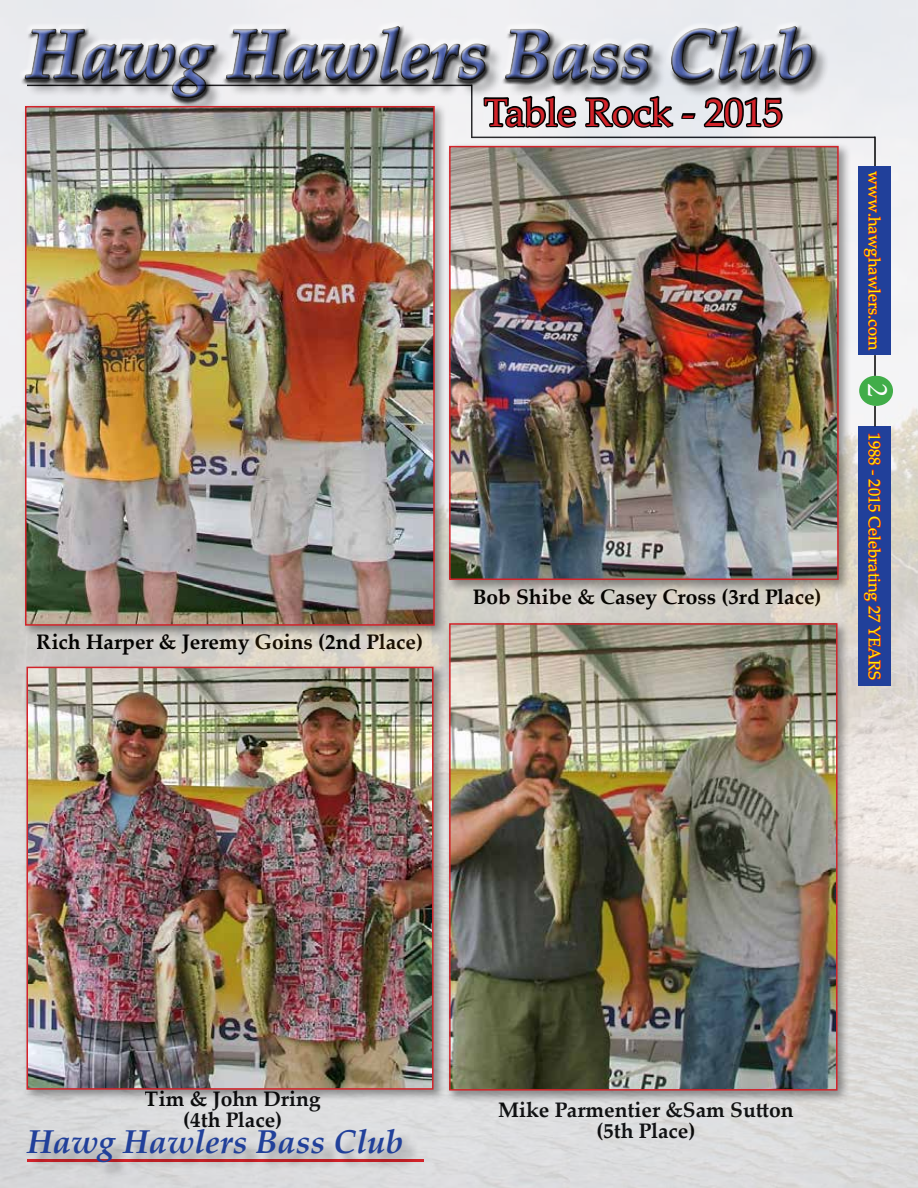
<style>
.page{position:relative;width:918px;height:1188px;background:#fff}
.page>*{position:absolute;margin:0;border:0;box-sizing:border-box;transform-origin:0 0}
.t1{font:italic 700 69px "Palatino Linotype";color:#364ca0}
.t2{font:39px "Palatino Linotype";color:#d2232a}
.t3{font:italic 700 33px "Palatino Linotype";color:#21409a}
.t4{font:30px "Minion Pro";color:#fff}
.t5{font:700 21px/21px "Palatino Linotype";color:#000;text-align:center}
.t6{font:16.5px "Palatino Linotype";color:#fff200}
</style>
<div class="page">
<img style="left:0;top:117px;width:918px;height:1071px">
<hr style="left:27px;top:1159px;width:397px;height:3px;background:#d2232a">
<div style="left:29px;top:1131px;width:391px;height:49px;background:#000;opacity:.32"></div>
<div style="left:0;top:0;width:918px;height:117px;background:#eaebef"></div>
<div style="left:21px;top:24px;width:797px;height:80px;background:#000;opacity:.75"></div>
<hr style="left:27px;top:85px;width:445px;height:1px;background:#000">
<hr style="left:471px;top:85px;width:2px;height:53px;background:#000">
<hr style="left:472px;top:137px;width:403px;height:1px;background:#000">
<hr style="left:874px;top:137px;width:2px;height:31px;background:#000">
<div style="left:859px;top:167px;width:32px;height:188px;background:#21409a"></div>
<svg style="left:863px;top:171px;width:19px;height:180px"></svg>
<div style="left:859px;top:426px;width:32px;height:260px;background:#21409a"></div>
<svg style="left:864px;top:433px;width:18px;height:247px"></svg>
<hr style="left:874px;top:355px;width:2px;height:21px;background:#000">
<hr style="left:874px;top:406px;width:2px;height:20px;background:#000">
<svg style="left:859px;top:376px;width:32px;height:30px"></svg>
<div style="left:22px;top:103px;width:426px;height:536px;background:#000;opacity:.4"></div>
<img style="left:28px;top:109px;width:404px;height:514px">
<div style="left:25px;top:106px;width:410px;height:520px;border:2px solid #d2232a"></div>
<div style="left:446px;top:142px;width:406px;height:451px;background:#000;opacity:.4"></div>
<img style="left:452px;top:149px;width:384px;height:428px">
<div style="left:449px;top:146px;width:390px;height:434px;border:2px solid #d2232a"></div>
<div style="left:23px;top:663px;width:423px;height:440px;background:#000;opacity:.4"></div>
<img style="left:30px;top:670px;width:401px;height:417px">
<div style="left:27px;top:667px;width:407px;height:423px;border:2px solid #d2232a"></div>
<div style="left:446px;top:620px;width:405px;height:484px;background:#000;opacity:.4"></div>
<img style="left:452px;top:626px;width:383px;height:462px">
<div style="left:449px;top:623px;width:389px;height:468px;border:2px solid #d2232a"></div>
<div style="left:861px;top:376px;width:32px;height:30px;background:#41ad49;border-radius:50%"></div>
<svg style="left:224px;top:22px;width:590px;height:111px"></svg>
<h1 class="t1" style="left:27px;top:5px;width:788px">Hawg Hawlers Bass Club</h1>
<h2 class="t2" style="left:484px;top:85px;width:300px">Table Rock - 2015</h2>
<p class="t5" style="left:37px;top:631px;width:388px">Rich Harper &amp; Jeremy Goins (2nd Place)</p>
<p class="t5" style="left:472px;top:586px;width:351px">Bob Shibe &amp; Casey Cross (3rd Place)</p>
<p class="t6" style="left:886px;top:171px;width:180px;rotate:90deg">www.hawghawlers.com</p>
<h3 class="t4" style="left:898px;top:383px;width:16px;rotate:90deg">2</h3>
<p class="t6" style="left:886px;top:433px;width:249px;rotate:90deg">1988 - 2015 Celebrating 27 YEARS</p>
<p class="t5" style="left:145px;top:1087px;width:177px">Tim &amp; John Dring (4th Place)</p>
<p class="t5" style="left:498px;top:1098px;width:297px">Mike Parmentier &amp;Sam Sutton (5th Place)</p>
<h3 class="t3" style="left:27px;top:1119px;width:378px">Hawg Hawlers Bass Club</h3>
</div>
